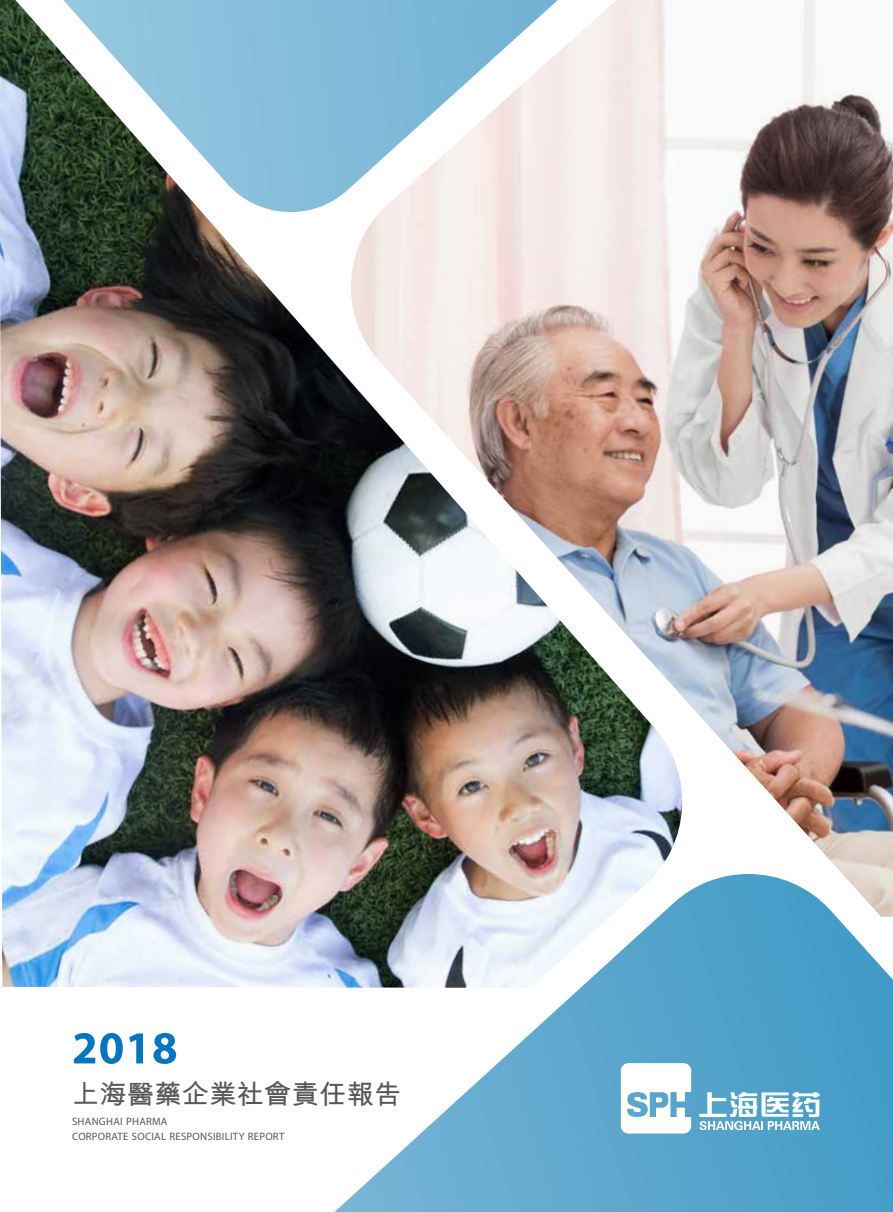
<style>
.page{position:relative;width:893px;height:1212px;background:#fff}
.page>*{position:absolute;margin:0;border:0;box-sizing:border-box;transform-origin:0 0}
.t1{font:700 64.5px "Myriad Arabic";color:#0075c2}
.t2{font:700 27px "M Hei HK";letter-spacing:.015em;color:#595757}
.t3{font:15px/15px "Myriad Arabic";letter-spacing:.015em;color:#595757}
</style>
<div class="page">
<svg style="left:334px;top:917px;width:559px;height:295px"></svg>
<svg style="left:621px;top:1063px;width:70px;height:70px"></svg>
<svg style="left:699px;top:1092px;width:121px;height:38px"></svg>
<img style="left:0;top:0;width:695px;height:988px">
<img style="left:342px;top:0;width:551px;height:917px">
<h1 class="t1" style="left:72px;top:1003px;width:107px">2018</h1>
<h2 class="t2" style="left:72px;top:1075px;width:331px">上海醫藥企業社會責任報告</h2>
<p class="t3" style="left:72px;top:1114px;width:214px">SHANGHAI PHARMA<br>CORPORATE SOCIAL RESPONSIBILITY REPORT</p>
</div>
